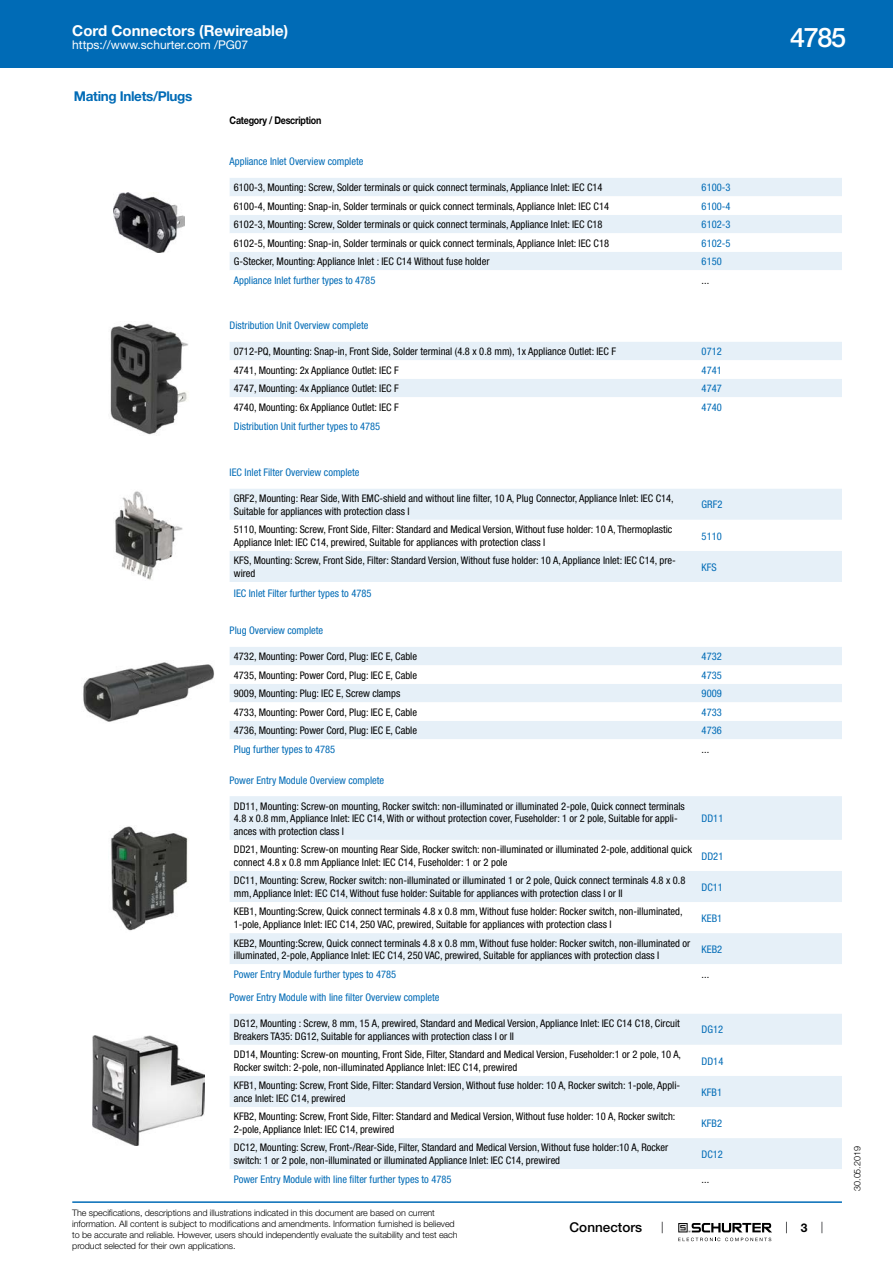
<style>
.page{position:relative;width:893px;height:1263px;background:#fff}
.page>*{position:absolute;margin:0;border:0;box-sizing:border-box;transform-origin:0 0}
.t1{font:500 27px "Helvetica Neue LT";color:#fff}
.t2{font:700 15px "Helvetica Neue LT";color:#fff}
.t3{font:700 13.5px "Helvetica Neue LT";letter-spacing:-.025em;color:#006bb6}
.t4{font:500 13.5px "Helvetica Neue LT";color:#000}
.t5{font:12px "Helvetica Neue LT";color:#fff}
.t6{font:700 12px "Helvetica Neue LT";color:#000}
.t7{font:condensed 10.5px/12.6px "Helvetica Neue LT";color:#000}
.t8{font:condensed 10.5px "Helvetica Neue LT";color:#006bb6}
.t9{font:700 10.5px "Helvetica Neue LT";letter-spacing:-.025em;color:#000;scale:.85 1}
.t10{font:300 9px/10.8px "Helvetica Neue LT";letter-spacing:-.01em;color:#000}
</style>
<div class="page">
<svg style="left:678px;top:1223px;width:94px;height:18px"></svg>
<div style="left:0;top:0;width:893px;height:68px;background:#006bb6"></div>
<img style="left:113px;top:193px;width:72px;height:60px">
<div style="left:230px;top:178px;width:612px;height:18px;background:#e6f0f8"></div>
<svg style="left:230px;top:215px;width:612px;height:55px;fill:#e6f0f8"></svg>
<img style="left:110px;top:323px;width:78px;height:112px">
<div style="left:230px;top:342px;width:612px;height:18px;background:#e6f0f8"></div>
<div style="left:230px;top:379px;width:612px;height:18px;background:#e6f0f8"></div>
<img style="left:115px;top:491px;width:68px;height:89px">
<div style="left:230px;top:489px;width:612px;height:31px;background:#e6f0f8"></div>
<div style="left:230px;top:551px;width:612px;height:31px;background:#e6f0f8"></div>
<img style="left:83px;top:662px;width:131px;height:60px">
<div style="left:230px;top:647px;width:612px;height:18px;background:#e6f0f8"></div>
<svg style="left:230px;top:684px;width:612px;height:55px;fill:#e6f0f8"></svg>
<img style="left:111px;top:826px;width:78px;height:105px">
<div style="left:230px;top:796px;width:612px;height:44px;background:#e6f0f8"></div>
<svg style="left:230px;top:871px;width:612px;height:93px;fill:#e6f0f8"></svg>
<img style="left:93px;top:1035px;width:112px;height:110px">
<div style="left:230px;top:1014px;width:612px;height:31px;background:#e6f0f8"></div>
<svg style="left:230px;top:1076px;width:612px;height:93px;fill:#e6f0f8"></svg>
<hr style="left:72px;top:1201px;width:770px;height:2px;background:#006bb6">
<h2 class="t2" style="left:72px;top:21px;width:217px">Cord Connectors (Rewireable)</h2>
<p class="t5" style="left:72px;top:38px;width:178px">https://www.schurter.com /PG07</p>
<p class="t3" style="left:74px;top:88px;width:120px">Mating Inlets/Plugs</p>
<p class="t9" style="left:230px;top:114px;width:109px">Category / Description</p>
<p class="t8" style="left:230px;top:155px;width:135px">Appliance Inlet Overview complete</p>
<p class="t7" style="left:234px;top:181px;width:370px">6100-3, Mounting: Screw, Solder terminals or quick connect terminals, Appliance Inlet: IEC C14</p>
<p class="t8" style="left:702px;top:181px;width:30px">6100-3</p>
<p class="t7" style="left:234px;top:200px;width:377px">6100-4, Mounting: Snap-in, Solder terminals or quick connect terminals, Appliance Inlet: IEC C14</p>
<p class="t8" style="left:702px;top:200px;width:30px">6100-4</p>
<p class="t7" style="left:234px;top:218px;width:370px">6102-3, Mounting: Screw, Solder terminals or quick connect terminals, Appliance Inlet: IEC C18</p>
<p class="t8" style="left:702px;top:218px;width:30px">6102-3</p>
<p class="t7" style="left:234px;top:237px;width:377px">6102-5, Mounting: Snap-in, Solder terminals or quick connect terminals, Appliance Inlet: IEC C18</p>
<p class="t8" style="left:702px;top:237px;width:30px">6102-5</p>
<p class="t7" style="left:234px;top:255px;width:257px">G-Stecker, Mounting: Appliance Inlet : IEC C14 Without fuse holder</p>
<p class="t8" style="left:702px;top:255px;width:22px">6150</p>
<p class="t8" style="left:234px;top:274px;width:143px">Appliance Inlet further types to 4785</p>
<p class="t7" style="left:702px;top:274px;width:9px">...</p>
<p class="t8" style="left:230px;top:319px;width:140px">Distribution Unit Overview complete</p>
<p class="t7" style="left:234px;top:345px;width:384px">0712-PQ, Mounting: Snap-in, Front Side, Solder terminal (4.8 x 0.8 mm), 1x Appliance Outlet: IEC F</p>
<p class="t8" style="left:702px;top:345px;width:22px">0712</p>
<p class="t7" style="left:234px;top:364px;width:167px">4741, Mounting: 2x Appliance Outlet: IEC F</p>
<p class="t8" style="left:702px;top:364px;width:22px">4741</p>
<p class="t7" style="left:234px;top:382px;width:167px">4747, Mounting: 4x Appliance Outlet: IEC F</p>
<p class="t8" style="left:702px;top:382px;width:22px">4747</p>
<p class="t7" style="left:234px;top:401px;width:167px">4740, Mounting: 6x Appliance Outlet: IEC F</p>
<p class="t8" style="left:702px;top:401px;width:22px">4740</p>
<p class="t8" style="left:234px;top:420px;width:148px">Distribution Unit further types to 4785</p>
<p class="t8" style="left:230px;top:466px;width:131px">IEC Inlet Filter Overview complete</p>
<p class="t7" style="left:234px;top:492px;width:441px">GRF2, Mounting: Rear Side, With EMC-shield and without line filter, 10 A, Plug Connector, Appliance Inlet: IEC C14,<br>Suitable for appliances with protection class I</p>
<p class="t8" style="left:702px;top:499px;width:22px">GRF2</p>
<p class="t7" style="left:234px;top:523px;width:440px">5110, Mounting: Screw, Front Side, Filter: Standard and Medical Version, Without fuse holder: 10 A, Thermoplastic<br>Appliance Inlet: IEC C14, prewired, Suitable for appliances with protection class I</p>
<p class="t8" style="left:702px;top:530px;width:22px">5110</p>
<p class="t7" style="left:234px;top:554px;width:443px">KFS, Mounting: Screw, Front Side, Filter: Standard Version, Without fuse holder: 10 A, Appliance Inlet: IEC C14, pre&shy;wired</p>
<p class="t8" style="left:702px;top:561px;width:17px">KFS</p>
<p class="t8" style="left:234px;top:587px;width:139px">IEC Inlet Filter further types to 4785</p>
<p class="t8" style="left:230px;top:624px;width:95px">Plug Overview complete</p>
<p class="t7" style="left:234px;top:650px;width:185px">4732, Mounting: Power Cord, Plug: IEC E, Cable</p>
<p class="t8" style="left:702px;top:650px;width:22px">4732</p>
<p class="t7" style="left:234px;top:669px;width:185px">4735, Mounting: Power Cord, Plug: IEC E, Cable</p>
<p class="t8" style="left:702px;top:669px;width:22px">4735</p>
<p class="t7" style="left:234px;top:687px;width:168px">9009, Mounting: Plug: IEC E, Screw clamps</p>
<p class="t8" style="left:702px;top:687px;width:22px">9009</p>
<p class="t7" style="left:234px;top:706px;width:185px">4733, Mounting: Power Cord, Plug: IEC E, Cable</p>
<p class="t8" style="left:702px;top:706px;width:22px">4733</p>
<p class="t7" style="left:234px;top:724px;width:185px">4736, Mounting: Power Cord, Plug: IEC E, Cable</p>
<p class="t8" style="left:702px;top:724px;width:22px">4736</p>
<p class="t8" style="left:234px;top:743px;width:103px">Plug further types to 4785</p>
<p class="t7" style="left:702px;top:743px;width:9px">...</p>
<p class="t8" style="left:230px;top:774px;width:156px">Power Entry Module Overview complete</p>
<p class="t7" style="left:234px;top:799px;width:452px">DD11, Mounting: Screw-on mounting, Rocker switch: non-illuminated or illuminated 2-pole, Quick connect terminals<br>4.8 x 0.8 mm, Appliance Inlet: IEC C14, With or without protection cover, Fuseholder: 1 or 2 pole, Suitable for appli&shy;ances with protection class I</p>
<p class="t8" style="left:702px;top:812px;width:23px">DD11</p>
<p class="t7" style="left:234px;top:843px;width:460px">DD21, Mounting: Screw-on mounting Rear Side, Rocker switch: non-illuminated or illuminated 2-pole, additional quick connect 4.8 x 0.8 mm Appliance Inlet: IEC C14, Fuseholder: 1 or 2 pole</p>
<p class="t8" style="left:702px;top:850px;width:23px">DD21</p>
<p class="t7" style="left:234px;top:874px;width:453px">DC11, Mounting: Screw, Rocker switch: non-illuminated or illuminated 1 or 2 pole, Quick connect terminals 4.8 x 0.8 mm, Appliance Inlet: IEC C14, Without fuse holder: Suitable for appliances with protection class I or II</p>
<p class="t8" style="left:702px;top:881px;width:23px">DC11</p>
<p class="t7" style="left:234px;top:905px;width:450px">KEB1, Mounting:Screw, Quick connect terminals 4.8 x 0.8 mm, Without fuse holder: Rocker switch, non-illuminated,<br>1-pole, Appliance Inlet: IEC C14, 250 VAC, prewired, Suitable for appliances with protection class I</p>
<p class="t8" style="left:702px;top:912px;width:22px">KEB1</p>
<p class="t7" style="left:234px;top:936px;width:458px">KEB2, Mounting:Screw, Quick connect terminals 4.8 x 0.8 mm, Without fuse holder: Rocker switch, non-illuminated or illuminated, 2-pole, Appliance Inlet: IEC C14, 250 VAC, prewired, Suitable for appliances with protection class I</p>
<p class="t8" style="left:702px;top:943px;width:22px">KEB2</p>
<p class="t8" style="left:234px;top:968px;width:164px">Power Entry Module further types to 4785</p>
<p class="t7" style="left:702px;top:967px;width:9px">...</p>
<p class="t8" style="left:230px;top:991px;width:211px">Power Entry Module with line filter Overview complete</p>
<p class="t7" style="left:234px;top:1017px;width:447px">DG12, Mounting : Screw, 8 mm, 15 A, prewired, Standard and Medical Version, Appliance Inlet: IEC C14 C18, Circuit<br>Breakers TA35: DG12, Suitable for appliances with protection class I or II</p>
<p class="t8" style="left:702px;top:1024px;width:23px">DG12</p>
<p class="t7" style="left:234px;top:1048px;width:449px">DD14, Mounting: Screw-on mounting, Front Side, Filter, Standard and Medical Version, Fuseholder:1 or 2 pole, 10 A,<br>Rocker switch: 2-pole, non-illuminated Appliance Inlet: IEC C14, prewired</p>
<p class="t8" style="left:702px;top:1055px;width:23px">DD14</p>
<p class="t7" style="left:234px;top:1079px;width:448px">KFB1, Mounting: Screw, Front Side, Filter: Standard Version, Without fuse holder: 10 A, Rocker switch: 1-pole, Appli&shy;ance Inlet: IEC C14, prewired</p>
<p class="t8" style="left:702px;top:1086px;width:22px">KFB1</p>
<p class="t7" style="left:234px;top:1110px;width:443px">KFB2, Mounting: Screw, Front Side, Filter: Standard and Medical Version, Without fuse holder: 10 A, Rocker switch:<br>2-pole, Appliance Inlet: IEC C14, prewired</p>
<p class="t8" style="left:702px;top:1117px;width:22px">KFB2</p>
<p class="t7" style="left:234px;top:1141px;width:436px">DC12, Mounting: Screw, Front-/Rear-Side, Filter, Standard and Medical Version, Without fuse holder:10 A, Rocker switch: 1 or 2 pole, non-illuminated or illuminated Appliance Inlet: IEC C14, prewired</p>
<p class="t8" style="left:702px;top:1148px;width:23px">DC12</p>
<p class="t8" style="left:234px;top:1173px;width:219px">Power Entry Module with line filter further types to 4785</p>
<p class="t7" style="left:702px;top:1172px;width:9px">...</p>
<p class="t10" style="left:72px;top:1207px;width:387px">The specifications, descriptions and illustrations indicated in this document are based on current information. All content is subject to modifications and amendments. Information furnished is believed to be accurate and reliable. However, users should independently evaluate the suitability and test each product selected for their own applications.</p>
<p class="t4" style="left:570px;top:1219px;width:74px">Connectors</p>
<h1 class="t1" style="left:790px;top:21px;width:57px">4785</h1>
<p class="t6" style="left:801px;top:1220px;width:8px">3</p>
<p class="t10" style="left:852px;top:1191px;width:46px;rotate:-90deg">30.05.2019</p>
</div>
